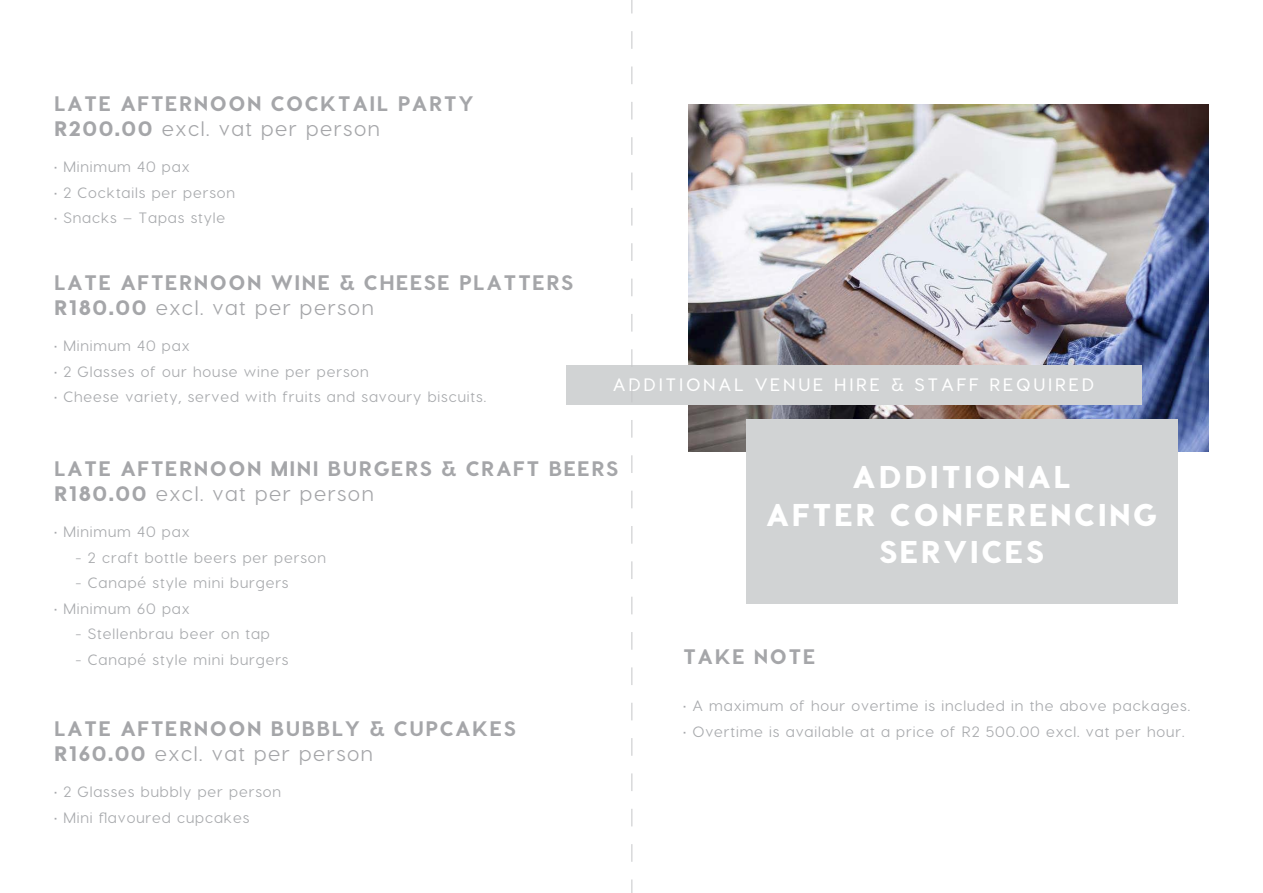
<style>
.page{position:relative;width:1263px;height:893px;background:#fff}
.page>*{position:absolute;margin:0;border:0;box-sizing:border-box;transform-origin:0 0}
.t1{font:800 31.5px/37.8px "Visby CF";letter-spacing:.075em;color:#fff;text-align:center}
.t2{font:800 21px/25.2px "Visby CF";letter-spacing:.07em;color:#a5a6a9}
.t3{font:500 21px "Visby CF";letter-spacing:.07em;color:#a5a6a9}
.t4{font:600 18px "Visby CF";letter-spacing:.15em;color:#fff}
.t5{font:500 15px "Visby CF";letter-spacing:.06em;color:#a7a9ac}
.s1{font-style:inherit}
.s2{font-weight:500}
.s3{font-weight:800}
</style>
<div class="page">
<img style="left:688px;top:104px;width:521px;height:348px">
<div style="left:746px;top:419px;width:432px;height:185px;background:#d1d3d4"></div>
<div style="left:566px;top:365px;width:575px;height:39px;background:#d1d3d4"></div>
<svg style="left:631px;top:0;width:1px;height:893px"></svg>
<h2 class="t2" style="left:54px;top:91px;width:421px">LATE AFTERNOON COCKTAIL PARTY<br><span class="s1">R200.00</span> <span class="s2">excl. vat per person</span></h2>
<p class="t5" style="left:54px;top:158px;width:137px">• Minimum 40 pax</p>
<p class="t5" style="left:54px;top:183px;width:183px">• 2 Cocktails per person</p>
<p class="t5" style="left:54px;top:209px;width:173px">• Snacks – Tapas style</p>
<h2 class="t2" style="left:54px;top:270px;width:521px">LATE AFTERNOON WINE &amp; CHEESE PLATTERS<br><span class="s1">R180.00</span> <span class="s2">excl. vat per person</span></h2>
<p class="t5" style="left:54px;top:337px;width:137px">• Minimum 40 pax</p>
<p class="t5" style="left:54px;top:362px;width:316px">• 2 Glasses of our house wine per person</p>
<p class="t5" style="left:54px;top:388px;width:434px">• Cheese variety, served with fruits and savoury biscuits.</p>
<p class="t4" style="left:613px;top:373px;width:483px">ADDITIONAL VENUE HIRE &amp; STAFF REQUIRED</p>
<h2 class="t2" style="left:54px;top:456px;width:566px">LATE AFTERNOON MINI BURGERS &amp; CRAFT BEERS<br><span class="s1">R180.00</span> <span class="s2">excl. vat per person</span></h2>
<p class="t5" style="left:54px;top:523px;width:137px">• Minimum 40 pax</p>
<p class="t5" style="left:76px;top:548px;width:252px">- 2 craft bottle beers per person</p>
<p class="t5" style="left:76px;top:574px;width:214px">- Canapé style mini burgers</p>
<p class="t5" style="left:54px;top:599px;width:137px">• Minimum 60 pax</p>
<p class="t5" style="left:76px;top:625px;width:196px">- Stellenbrau beer on tap</p>
<p class="t5" style="left:76px;top:650px;width:214px">- Canapé style mini burgers</p>
<h2 class="t2" style="left:54px;top:716px;width:463px">LATE AFTERNOON BUBBLY &amp; CUPCAKES</h2>
<h2 class="t3" style="left:54px;top:741px;width:320px"><span class="s3">R160.00</span> excl. vat per person</h2>
<p class="t5" style="left:54px;top:783px;width:229px">• 2 Glasses bubbly per person</p>
<p class="t5" style="left:54px;top:808px;width:197px">• Mini flavoured cupcakes</p>
<h1 class="t1" style="left:766px;top:457px;width:393px">ADDITIONAL<br>AFTER CONFERENCING<br>SERVICES</h1>
<h2 class="t2" style="left:683px;top:644px;width:134px">TAKE NOTE</h2>
<p class="t5" style="left:683px;top:697px;width:508px">• A maximum of hour overtime is included in the above packages.</p>
<p class="t5" style="left:683px;top:722px;width:503px">• Overtime is available at a price of R2 500.00 excl. vat per hour.</p>
</div>
